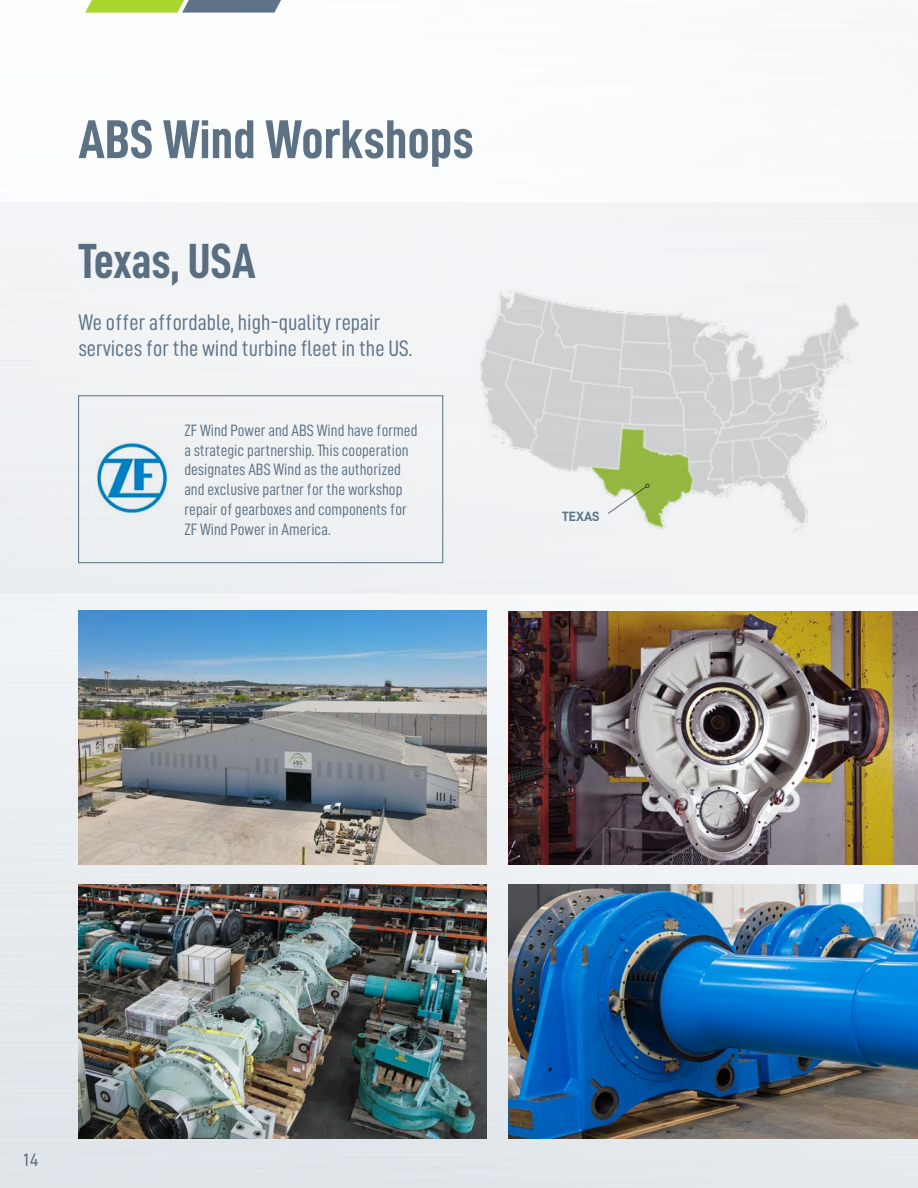
<style>
.page{position:relative;width:918px;height:1188px;background:#fff}
.page>*{position:absolute;margin:0;border:0;box-sizing:border-box;transform-origin:0 0}
.t1{font:54.75px "D DIN Condensed Bold";color:#5e7385}
.t2{font:49.5px "D DIN Condensed Bold";letter-spacing:-.01em;color:#5e7385}
.t3{font:22.5px/25.5px "D DIN Condensed";color:#5e7385}
.t4{font:18px "D DIN";color:#5e7385}
.t5{font:16.5px/19.8px "D DIN Condensed";color:#5e7385}
.t6{font:13.5px "D DIN Bold";color:#5e7385}
</style>
<div class="page">
<img style="left:0;top:9px;width:918px;height:1179px">
<div style="left:0;top:202px;width:918px;height:392px;background:#f1f2f5"></div>
<img style="left:78px;top:611px;width:408px;height:254px">
<img style="left:509px;top:612px;width:409px;height:253px">
<img style="left:480px;top:290px;width:379px;height:243px">
<img style="left:78px;top:885px;width:408px;height:254px">
<img style="left:509px;top:885px;width:409px;height:254px">
<svg style="left:85px;top:0;width:198px;height:13px;background:#8fac69"></svg>
<img style="left:95px;top:442px;width:74px;height:73px">
<div style="left:78px;top:396px;width:365px;height:167px;border:1px solid #5f7688"></div>
<h1 class="t1" style="left:78px;top:109px;width:397px">ABS Wind Workshops</h1>
<h2 class="t2" style="left:78px;top:233px;width:179px">Texas, USA</h2>
<p class="t3" style="left:78px;top:309px;width:336px">We offer affordable, high-quality repair services for the wind turbine fleet in the US.</p>
<p class="t5" style="left:184px;top:420px;width:235px">ZF Wind Power and ABS Wind have formed a strategic partnership. This cooperation designates ABS Wind as the authorized and exclusive partner for the workshop repair of gearboxes and components for ZF Wind Power in America.</p>
<p class="t6" style="left:562px;top:508px;width:39px">TEXAS</p>
<p class="t4" style="left:24px;top:1150px;width:16px">14</p>
</div>
